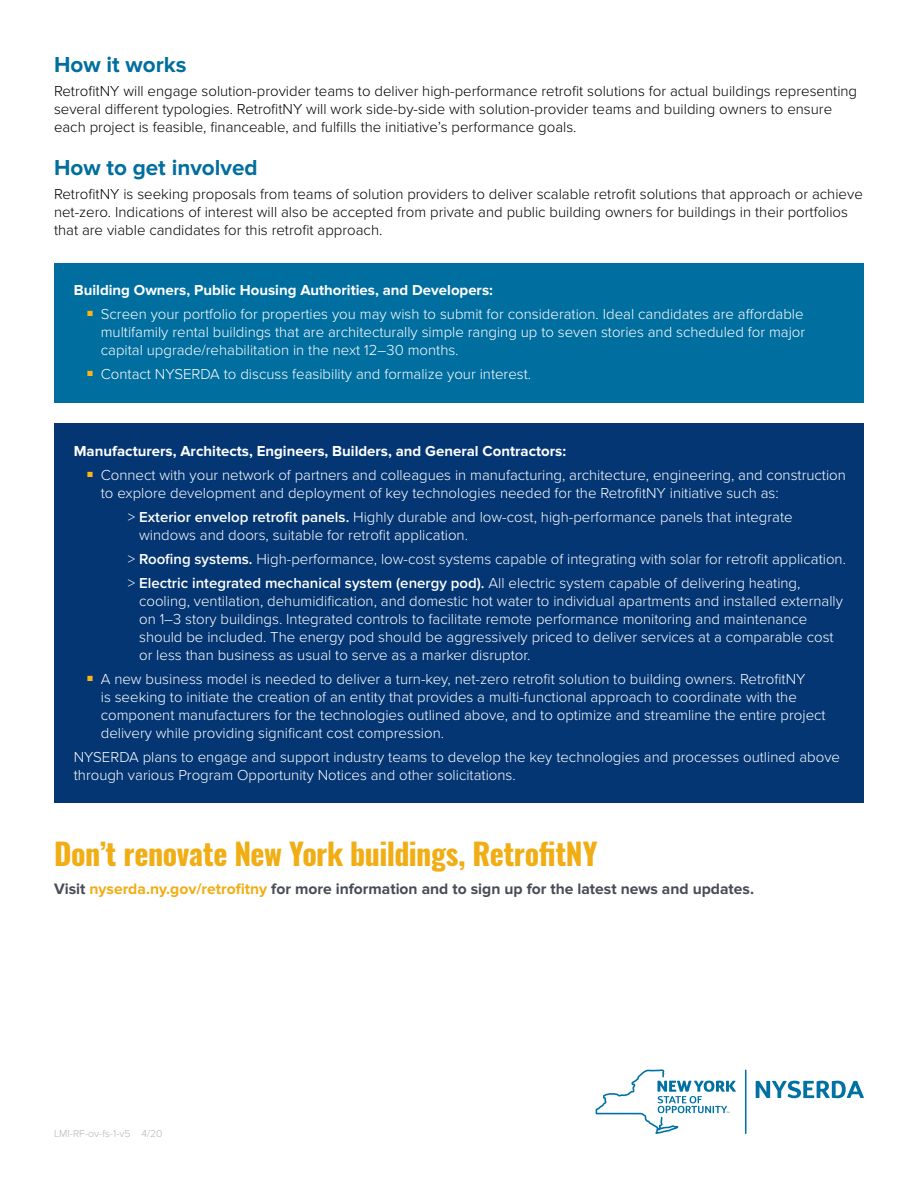
<style>
.page{position:relative;width:918px;height:1188px;background:#fff}
.page>*{position:absolute;margin:0;border:0;box-sizing:border-box;transform-origin:0 0}
.t1{font:700 30px "Oswald";letter-spacing:-.015em;color:#f1ad14}
.t2{font:700 22.5px "Proxima Nova";color:#006e9f}
.CTA{font:700 15.6px "Proxima Nova";color:#474c55}
.Body{font:300 15px/18px "Proxima Nova";color:#fff}
.Body-2{font:300 15px/18px "Proxima Nova";color:#000}
.t3{font:700 15px "Proxima Nova";color:#fff}
.t4{font:300 10.5px "Proxima Nova";color:#b2b5b6}
.s1{font-weight:600}
.s2{color:#f1ad14}
</style>
<div class="page">
<svg style="left:756px;top:1081px;width:108px;height:17px"></svg>
<hr style="left:745px;top:1070px;width:1px;height:64px;background:#0071a3">
<svg style="left:596px;top:1069px;width:140px;height:65px"></svg>
<div style="left:54px;top:263px;width:810px;height:139px;background:#006e9f"></div>
<div style="left:54px;top:424px;width:810px;height:379px;background:#043673"></div>
<h3 class="t2" style="left:54px;top:51px;width:134px">How it works</h3>
<p class="Body-2" style="left:54px;top:81px;width:805px">RetrofitNY will engage solution-provider teams to deliver high-performance retrofit solutions for actual buildings representing several different typologies. RetrofitNY will work side-by-side with solution-provider teams and building owners to ensure each project is feasible, financeable, and fulfills the initiative’s performance goals.</p>
<h3 class="t2" style="left:54px;top:155px;width:205px">How to get involved</h3>
<p class="Body-2" style="left:54px;top:184px;width:810px">RetrofitNY is seeking proposals from teams of solution providers to deliver scalable retrofit solutions that approach or achieve net-zero. Indications of interest will also be accepted from private and public building owners for buildings in their portfolios that are viable candidates for this retrofit approach.</p>
<h4 class="t3" style="left:74px;top:282px;width:421px">Building Owners, Public Housing Authorities, and Developers:</h4>
<p class="Body" style="left:101px;top:305px;width:706px;text-align:justify;text-indent:-13px"><sup>■</sup> Screen your portfolio for properties you may wish to submit for consideration. Ideal candidates are affordable multifamily rental buildings that are architecturally simple ranging up to seven stories and scheduled for major capital upgrade/rehabilitation in the next 12–30 months.</p>
<p class="Body" style="left:87px;top:365px;width:445px"><sup>■</sup> Contact NYSERDA to discuss feasibility and formalize your interest.</p>
<h4 class="t3" style="left:74px;top:443px;width:494px">Manufacturers, Architects, Engineers, Builders, and General Contractors:</h4>
<p class="Body" style="left:101px;top:465px;width:747px;text-indent:-13px"><sup>■</sup> Connect with your network of partners and colleagues in manufacturing, architecture, engineering, and construction to explore development and deployment of key technologies needed for the RetrofitNY initiative such as:</p>
<p class="Body" style="left:139px;top:507px;width:655px;text-indent:-11px">&gt; <span class="s1">Exterior envelop retrofit panels.</span> Highly durable and low-cost, high-performance panels that integrate windows and doors, suitable for retrofit application.</p>
<p class="Body" style="left:128px;top:549px;width:720px">&gt; <span class="s1">Roofing systems.</span> High-performance, low-cost systems capable of integrating with solar for retrofit application.</p>
<p class="Body" style="left:139px;top:573px;width:705px;text-indent:-11px">&gt; <span class="s1">Electric integrated mechanical system (energy pod).</span> All electric system capable of delivering heating, cooling, ventilation, dehumidification, and domestic hot water to individual apartments and installed externally on 1–3 story buildings. Integrated controls to facilitate remote performance monitoring and maintenance should be included. The energy pod should be aggressively priced to deliver services at a comparable cost or less than business as usual to serve as a marker disruptor.</p>
<p class="Body" style="left:101px;top:669px;width:726px;text-indent:-13px"><sup>■</sup> A new business model is needed to deliver a turn-key, net-zero retrofit solution to building owners. RetrofitNY<br>is seeking to initiate the creation of an entity that provides a multi-functional approach to coordinate with the component manufacturers for the technologies outlined above, and to optimize and streamline the entire project delivery while providing significant cost compression.</p>
<p class="Body" style="left:74px;top:747px;width:768px">NYSERDA plans to engage and support industry teams to develop the key technologies and processes outlined above through various Program Opportunity Notices and other solicitations.</p>
<h2 class="t1" style="left:54px;top:833px;width:545px">Don’t renovate New York buildings, RetrofitNY</h2>
<p class="CTA" style="left:54px;top:880px;width:702px">Visit <span class="s2">nyserda.ny.gov/retrofitny</span> for more information and to sign up for the latest news and updates.</p>
<p class="t4" style="left:54px;top:1125px;width:110px">LMI-RF-ov-fs-1-v5 4/20</p>
</div>
